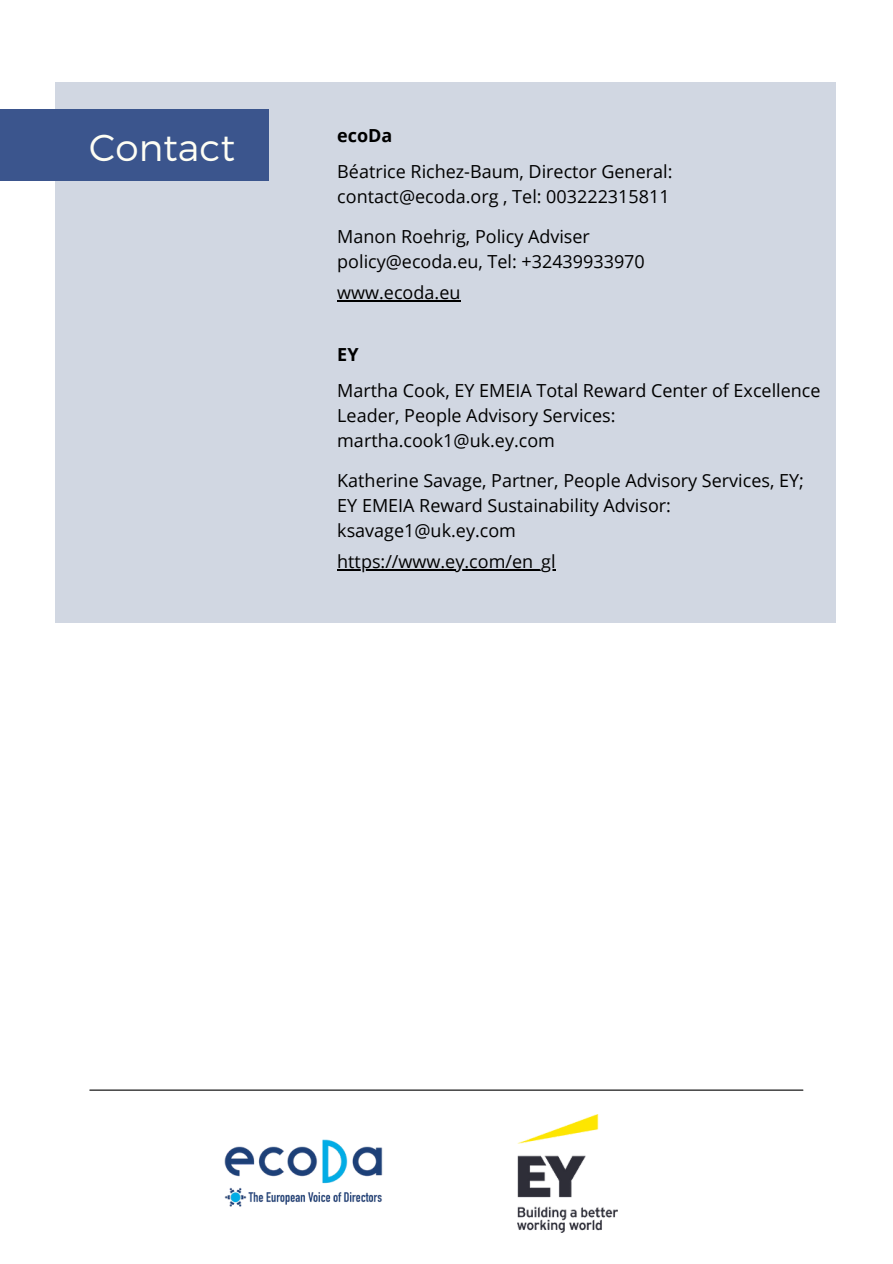
<style>
.page{position:relative;width:893px;height:1264px;background:#fff}
.page>*{position:absolute;margin:0;border:0;box-sizing:border-box;transform-origin:0 0}
.t1{font:300 37.5px "Montserrat";color:#fefef4}
.t2{font:18px/25px "Open Sans";color:#000}
.t3{font:700 18px "Open Sans";color:#000}
</style>
<div class="page">
<hr style="left:90px;top:1089px;width:712px;height:1px;background:#000">
<div style="left:55px;top:82px;width:780px;height:541px;background:#d1d7e2"></div>
<div style="left:0;top:109px;width:268px;height:72px;background:#3b558d"></div>
<hr style="left:337px;top:300px;width:123px;height:1px;background:#000">
<img style="left:224px;top:1139px;width:159px;height:67px">
<img style="left:517px;top:1114px;width:100px;height:118px">
<hr style="left:337px;top:569px;width:218px;height:1px;background:#000">
<h1 class="t1" style="left:89px;top:123px;width:147px">Contact</h1>
<p class="t3" style="left:337px;top:123px;width:57px">ecoDa</p>
<p class="t2" style="left:337px;top:158px;width:336px">Béatrice Richez-Baum, Director General: contact@ecoda.org , Tel: 003222315811</p>
<p class="t2" style="left:337px;top:223px;width:309px">Manon Roehrig, Policy Adviser policy@ecoda.eu, Tel: +32439933970</p>
<p class="t2" style="left:337px;top:279px;width:125px">www.ecoda.eu</p>
<p class="t3" style="left:337px;top:341px;width:23px">EY</p>
<p class="t2" style="left:337px;top:377px;width:485px">Martha Cook, EY EMEIA Total Reward Center of Excellence<br>Leader, People Advisory Services: martha.cook1@uk.ey.com</p>
<p class="t2" style="left:337px;top:467px;width:468px">Katherine Savage, Partner, People Advisory Services, EY;<br>EY EMEIA Reward Sustainability Advisor: ksavage1@uk.ey.com</p>
<p class="t2" style="left:337px;top:548px;width:220px">https://www.ey.com/en_gl</p>
</div>
